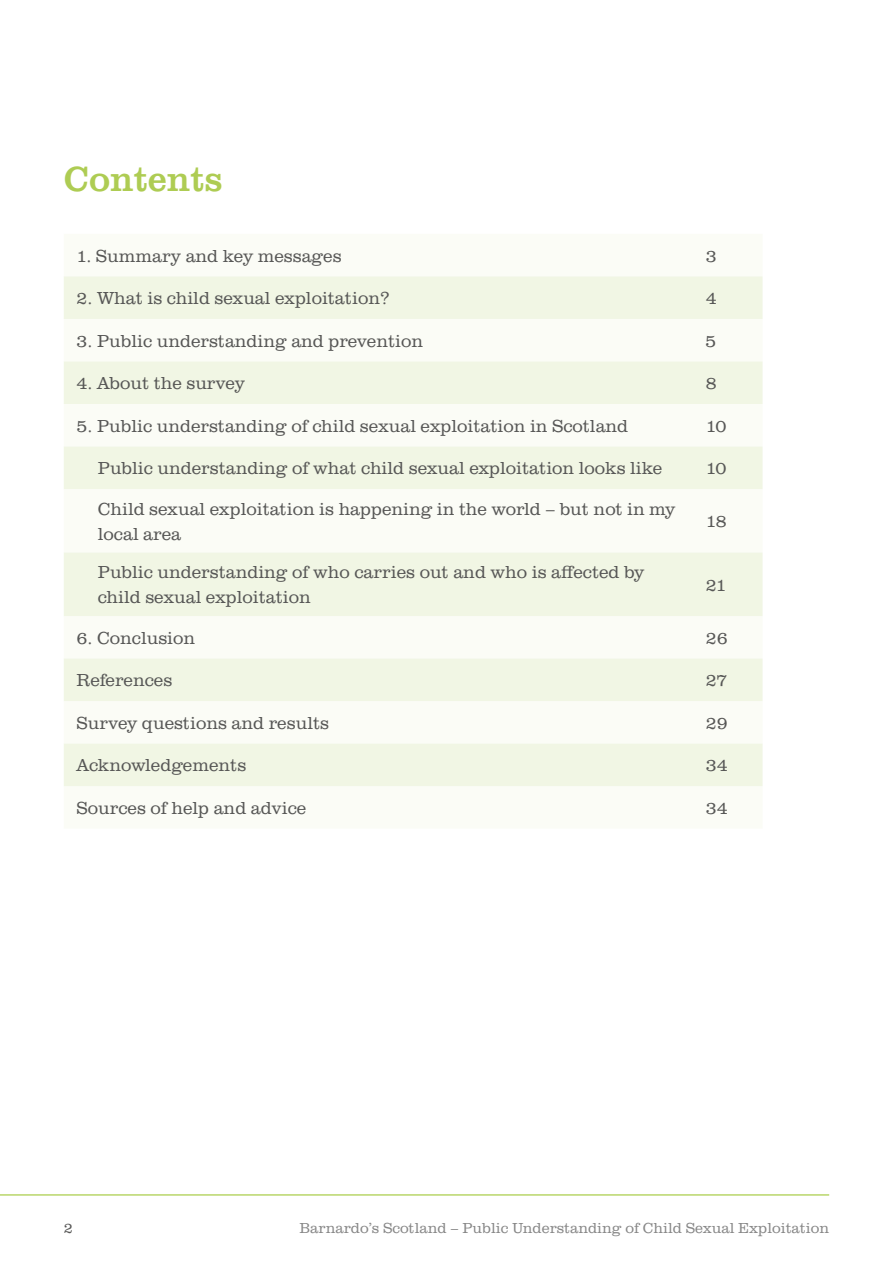
<style>
.page{position:relative;width:893px;height:1263px;background:#fff}
.page>*{position:absolute;margin:0;border:0;box-sizing:border-box;transform-origin:0 0}
.t1{font:36px "URW Clarendon TOT";color:#aecc53}
.t2{font:300 18px/24.8px "URW Clarendon TOT";color:#575756}
.t3{font:300 15px "URW Clarendon TOT";color:#878787}
.t4{font:300 15px "URW Clarendon TOT";color:#575756}
</style>
<div class="page">
<hr style="left:0;top:1194px;width:829px;height:1px;background:#95c11f">
<svg style="left:64px;top:276px;width:699px;height:510px;fill:#f1f6e4"></svg>
<h1 class="t1" style="left:64px;top:158px;width:160px">Contents</h1>
<p class="t2" style="left:77px;top:244px;width:267px">1. Summary and key messages</p>
<p class="t2" style="left:706px;top:244px;width:12px">3</p>
<p class="t2" style="left:77px;top:286px;width:314px">2. What is child sexual exploitation?</p>
<p class="t2" style="left:706px;top:286px;width:12px">4</p>
<p class="t2" style="left:77px;top:329px;width:348px">3. Public understanding and prevention</p>
<p class="t2" style="left:706px;top:329px;width:12px">5</p>
<p class="t2" style="left:77px;top:371px;width:170px">4. About the survey</p>
<p class="t2" style="left:706px;top:371px;width:12px">8</p>
<p class="t2" style="left:77px;top:414px;width:553px">5. Public understanding of child sexual exploitation in Scotland</p>
<p class="t2" style="left:706px;top:414px;width:22px">10</p>
<p class="t2" style="left:98px;top:456px;width:566px">Public understanding of what child sexual exploitation looks like</p>
<p class="t2" style="left:706px;top:456px;width:22px">10</p>
<p class="t2" style="left:98px;top:497px;width:579px">Child sexual exploitation is happening in the world – but not in my local area</p>
<p class="t2" style="left:706px;top:509px;width:22px">18</p>
<p class="t2" style="left:98px;top:560px;width:548px">Public understanding of who carries out and who is affected by child sexual exploitation</p>
<p class="t2" style="left:706px;top:573px;width:22px">21</p>
<p class="t2" style="left:77px;top:626px;width:120px">6. Conclusion</p>
<p class="t2" style="left:706px;top:626px;width:23px">26</p>
<p class="t2" style="left:77px;top:668px;width:97px">References</p>
<p class="t2" style="left:706px;top:668px;width:23px">27</p>
<p class="t2" style="left:77px;top:711px;width:254px">Survey questions and results</p>
<p class="t2" style="left:706px;top:711px;width:23px">29</p>
<p class="t2" style="left:77px;top:753px;width:171px">Acknowledgements</p>
<p class="t2" style="left:706px;top:753px;width:23px">34</p>
<p class="t2" style="left:77px;top:796px;width:231px">Sources of help and advice</p>
<p class="t2" style="left:706px;top:796px;width:23px">34</p>
<p class="t4" style="left:64px;top:1219px;width:11px">2</p>
<p class="t3" style="left:300px;top:1219px;width:531px">Barnardo’s Scotland – Public Understanding of Child Sexual Exploitation</p>
</div>
